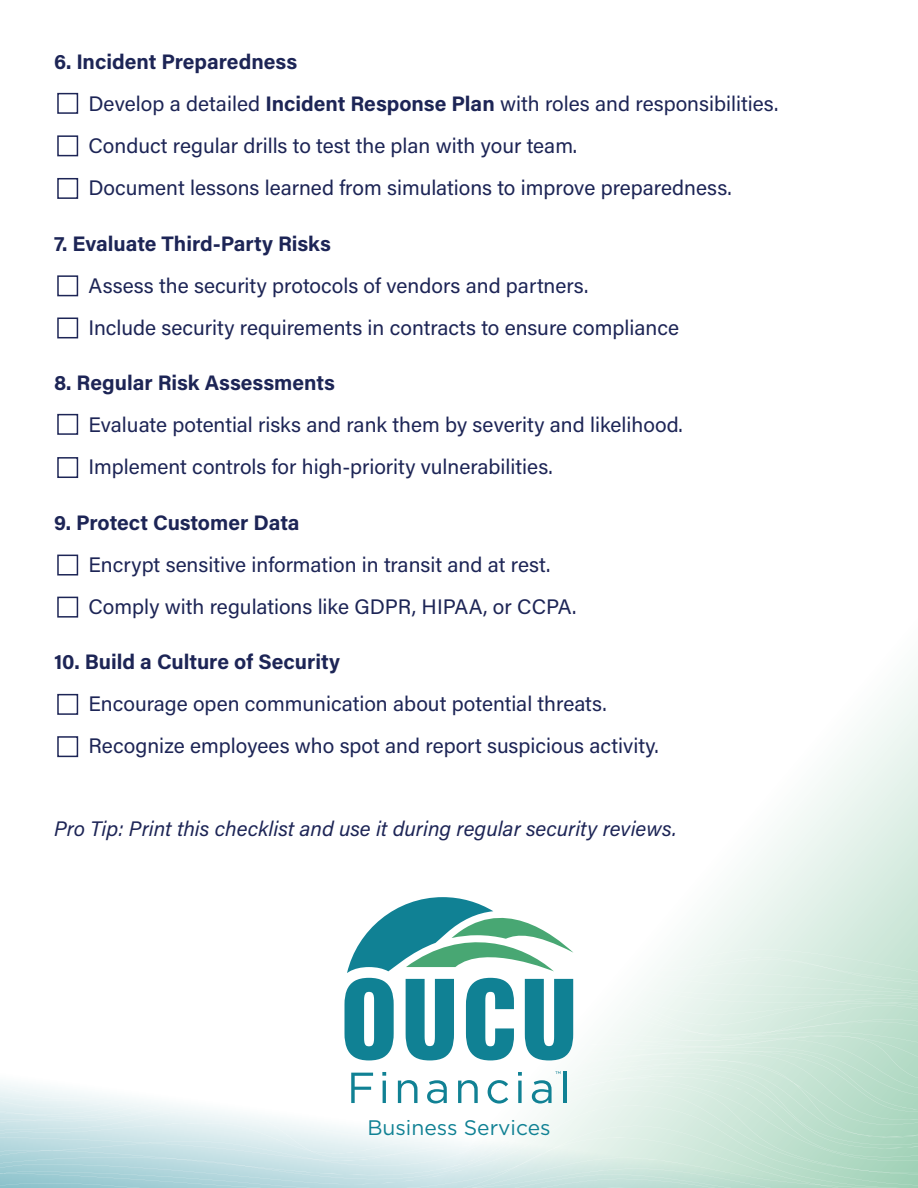
<style>
.page{position:relative;width:918px;height:1188px;background:#fff}
.page>*{position:absolute;margin:0;border:0;box-sizing:border-box;transform-origin:0 0}
.t1{font:21px "Acumin Pro";color:#1d2556}
.t2{font:700 21px "Acumin Pro";color:#1d2556}
.t3{font:italic 21px "Acumin Pro";color:#1d2556}
.t4{font:21px "Gotham";color:#108194}
.s1{font-weight:700}
</style>
<div class="page">
<svg style="left:684px;top:937px;width:234px;height:14px"></svg>
<svg style="left:674px;top:951px;width:244px;height:11px;background:#ddeee5"></svg>
<svg style="left:573px;top:962px;width:345px;height:20px"></svg>
<svg style="left:573px;top:982px;width:345px;height:2px"></svg>
<svg style="left:573px;top:984px;width:345px;height:4px"></svg>
<svg style="left:344px;top:988px;width:574px;height:34px"></svg>
<svg style="left:344px;top:1022px;width:574px;height:8px"></svg>
<svg style="left:344px;top:1030px;width:574px;height:6px"></svg>
<svg style="left:344px;top:1036px;width:574px;height:13px"></svg>
<svg style="left:593px;top:1049px;width:325px;height:9px;background:#d5eadf"></svg>
<svg style="left:363px;top:1058px;width:555px;height:6px"></svg>
<svg style="left:351px;top:1064px;width:567px;height:9px"></svg>
<svg style="left:373px;top:1073px;width:545px;height:3px"></svg>
<svg style="left:0;top:1076px;width:918px;height:12px"></svg>
<svg style="left:0;top:1088px;width:918px;height:22px"></svg>
<svg style="left:0;top:1110px;width:918px;height:12px"></svg>
<svg style="left:0;top:1122px;width:918px;height:20px"></svg>
<svg style="left:0;top:1142px;width:918px;height:46px;background:#c4e0dd"></svg>
<div style="left:57px;top:93px;width:21px;height:21px;border:2px solid #1d2556"></div>
<div style="left:57px;top:135px;width:21px;height:21px;border:2px solid #1d2556"></div>
<div style="left:57px;top:178px;width:21px;height:21px;border:2px solid #1d2556"></div>
<div style="left:57px;top:275px;width:21px;height:21px;border:2px solid #1d2556"></div>
<div style="left:57px;top:318px;width:21px;height:20px;border:2px solid #1d2556"></div>
<div style="left:57px;top:414px;width:21px;height:21px;border:2px solid #1d2556"></div>
<div style="left:57px;top:457px;width:21px;height:21px;border:2px solid #1d2556"></div>
<div style="left:57px;top:555px;width:21px;height:21px;border:2px solid #1d2556"></div>
<div style="left:57px;top:597px;width:21px;height:21px;border:2px solid #1d2556"></div>
<div style="left:57px;top:694px;width:21px;height:21px;border:2px solid #1d2556"></div>
<div style="left:57px;top:736px;width:21px;height:21px;border:2px solid #1d2556"></div>
<svg style="left:351px;top:1073px;width:22px;height:30px"></svg>
<svg style="left:382px;top:1072px;width:4px;height:4px"></svg>
<hr style="left:383px;top:1081px;width:3px;height:22px;background:#108194">
<svg style="left:398px;top:1080px;width:19px;height:23px"></svg>
<svg style="left:427px;top:1080px;width:20px;height:24px"></svg>
<svg style="left:458px;top:1080px;width:20px;height:23px"></svg>
<svg style="left:488px;top:1080px;width:20px;height:24px"></svg>
<svg style="left:518px;top:1081px;width:4px;height:22px"></svg>
<svg style="left:518px;top:1072px;width:4px;height:4px"></svg>
<svg style="left:532px;top:1080px;width:20px;height:24px"></svg>
<hr style="left:563px;top:1071px;width:3px;height:32px;background:#108194">
<svg style="left:555px;top:1071px;width:6px;height:3px"></svg>
<svg style="left:345px;top:897px;width:228px;height:163px"></svg>
<p class="t2" style="left:54px;top:47px;width:245px">6. Incident Preparedness</p>
<p class="t1" style="left:89px;top:90px;width:691px">Develop a detailed <span class="s1">Incident Response Plan</span> with roles and responsibilities.</p>
<p class="t1" style="left:89px;top:132px;width:490px">Conduct regular drills to test the plan with your team.</p>
<p class="t1" style="left:89px;top:174px;width:645px">Document lessons learned from simulations to improve preparedness.</p>
<p class="t2" style="left:54px;top:229px;width:278px">7. Evaluate Third-Party Risks</p>
<p class="t1" style="left:89px;top:271px;width:501px">Assess the security protocols of vendors and partners.</p>
<p class="t1" style="left:89px;top:313px;width:592px">Include security requirements in contracts to ensure compliance</p>
<p class="t2" style="left:54px;top:368px;width:282px">8. Regular Risk Assessments</p>
<p class="t1" style="left:89px;top:411px;width:596px">Evaluate potential risks and rank them by severity and likelihood.</p>
<p class="t1" style="left:89px;top:453px;width:466px">Implement controls for high-priority vulnerabilities.</p>
<p class="t2" style="left:54px;top:508px;width:247px">9. Protect Customer Data</p>
<p class="t1" style="left:89px;top:550px;width:463px">Encrypt sensitive information in transit and at rest.</p>
<p class="t1" style="left:89px;top:592px;width:490px">Comply with regulations like GDPR, HIPAA, or CCPA.</p>
<p class="t2" style="left:54px;top:647px;width:287px">10. Build a Culture of Security</p>
<p class="t1" style="left:89px;top:690px;width:520px">Encourage open communication about potential threats.</p>
<p class="t1" style="left:89px;top:732px;width:572px">Recognize employees who spot and report suspicious activity.</p>
<p class="t3" style="left:54px;top:814px;width:624px">Pro Tip: Print this checklist and use it during regular security reviews.</p>
<p class="t4" style="left:367px;top:1114px;width:185px">Business Services</p>
</div>
